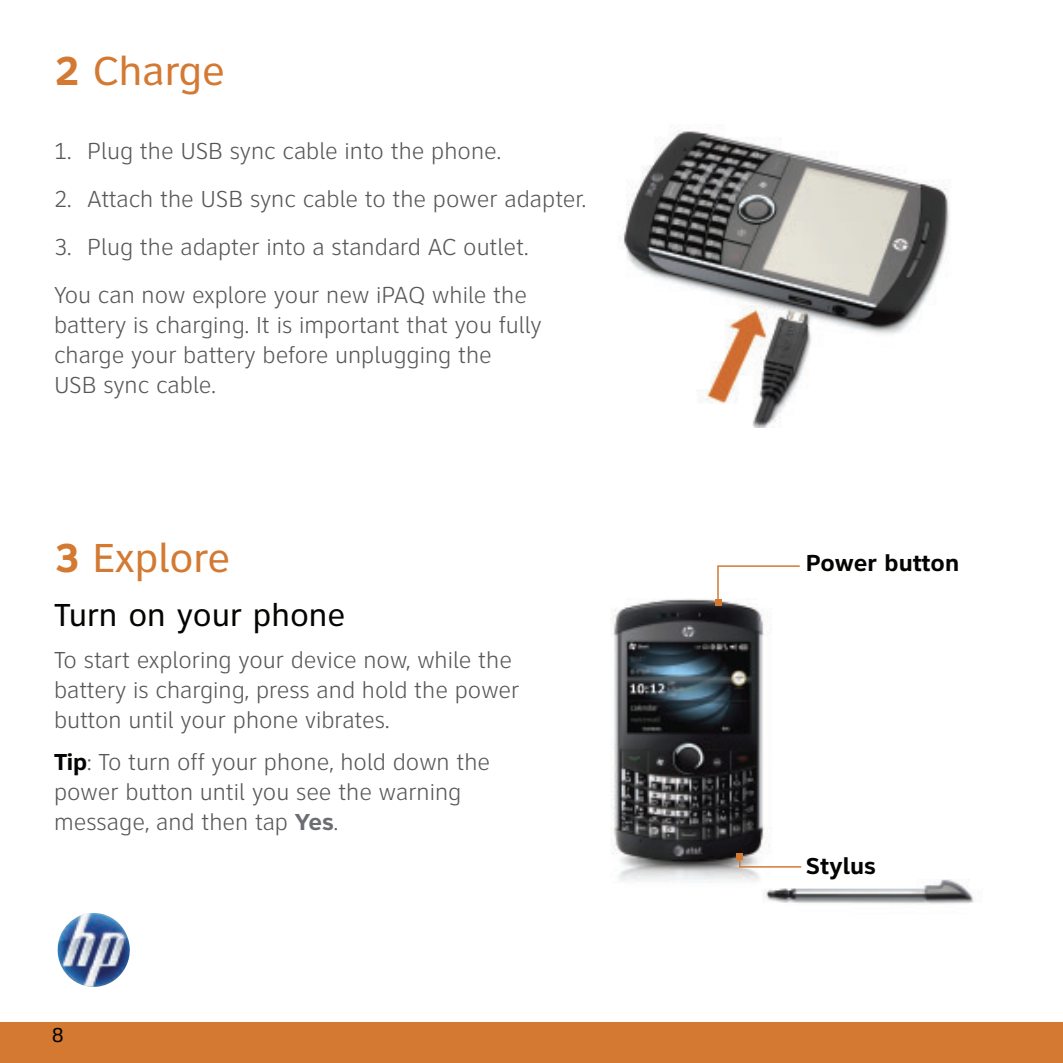
<style>
.page{position:relative;width:1063px;height:1063px;background:#fff}
.page>*{position:absolute;margin:0;border:0;box-sizing:border-box;transform-origin:0 0}
.t1{font:42px "Clearview ATT";color:#d37932}
.t2{font:33px "Clearview ATT";color:#040503}
.t3{font:300 24px/30px "Clearview ATT";color:#58585a}
.t4{font:700 24px "Clearview ATT";color:#040503}
.t5{font:21px "Clearview ATT";color:#040503}
.s1{font-weight:700}
.s2{font-weight:700;color:#040503}
.s3{font-weight:700;color:#6c6d70}
</style>
<div class="page">
<div style="left:1px;top:1022px;width:1062px;height:41px;background:#d37932"></div>
<img style="left:92px;top:913px;width:36px;height:26px">
<img style="left:611px;top:599px;width:160px;height:283px">
<img style="left:763px;top:880px;width:216px;height:24px">
<svg style="left:715px;top:565px;width:85px;height:40px"></svg>
<svg style="left:737px;top:854px;width:65px;height:14px"></svg>
<img style="left:623px;top:130px;width:327px;height:298px">
<h1 class="t1" style="left:54px;top:56px;width:173px"><span class="s1">2</span> Charge</h1>
<p class="t3" style="left:54px;top:138px;width:449px">1. Plug the USB sync cable into the phone.</p>
<p class="t3" style="left:54px;top:186px;width:534px">2. Attach the USB sync cable to the power adapter.</p>
<p class="t3" style="left:54px;top:225px;width:476px;line-height:48px">3. Plug the adapter into a standard AC outlet.<br>You can now explore your new iPAQ while the</p>
<p class="t3" style="left:54px;top:312px;width:489px">battery is charging. It is important that you fully charge your battery before unplugging the<br>USB sync cable.</p>
<h1 class="t1" style="left:54px;top:543px;width:178px"><span class="s1">3</span> Explore</h1>
<h2 class="t2" style="left:54px;top:603px;width:293px">Turn on your phone</h2>
<p class="t3" style="left:54px;top:647px;width:467px">To start exploring your device now, while the battery is charging, press and hold the power button until your phone vibrates.</p>
<p class="t3" style="left:54px;top:749px;width:438px"><span class="s2">Tip</span>: To turn off your phone, hold down the power button until you see the warning message, and then tap <span class="s3">Yes</span>.</p>
<p class="t5" style="left:52px;top:1028px;width:14px">8</p>
<p class="t4" style="left:806px;top:555px;width:155px">Power button</p>
<p class="t4" style="left:806px;top:857px;width:72px">Stylus</p>
</div>
